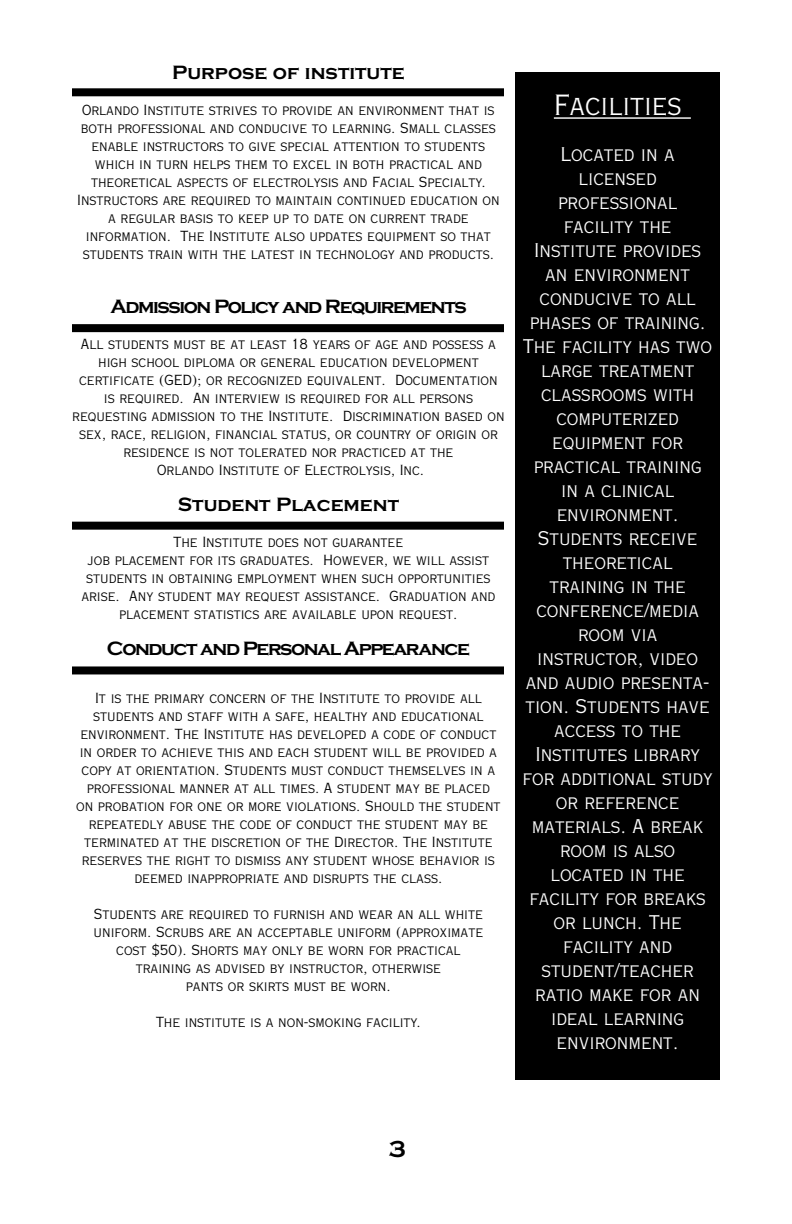
<style>
.page{position:relative;width:792px;height:1224px;background:#fff}
.page>*{position:absolute;margin:0;border:0;box-sizing:border-box;transform-origin:0 0}
.t1{font:28px "Copperplate Twenty Nine AB";color:#fff}
.t2{font:700 24px "Copperplate Gothic";color:#000}
.t3{font:700 20px "Copperplate Gothic";letter-spacing:-.07em;color:#000}
.t4{font:700 20px "Copperplate Gothic";color:#000}
.t5{font:19px/24px "Copperplate Twenty Nine AB";color:#fff;text-align:center}
.t6{font:14px/18px "Copperplate Twenty Nine AB";color:#000;text-align:center}
</style>
<div class="page">
<div style="left:515px;top:72px;width:205px;height:1008px;background:#000"></div>
<hr style="left:554px;top:117px;width:137px;height:2px;background:#fff">
<div style="left:72px;top:88px;width:432px;height:8px;background:#000"></div>
<div style="left:72px;top:324px;width:432px;height:8px;background:#000"></div>
<div style="left:72px;top:666px;width:432px;height:8px;background:#000"></div>
<div style="left:72px;top:522px;width:432px;height:8px;background:#000"></div>
<h3 class="t4" style="left:172px;top:61px;width:234px">Purpose of institute</h3>
<p class="t6" style="left:77px;top:103px;width:424px">Orlando Institute strives to provide an environment that is both professional and conducive to learning. Small classes enable instructors to give special attention to students which in turn helps them to excel in both practical and theoretical aspects of electrolysis and Facial Specialty.<br>Instructors are required to maintain continued education on a regular basis to keep up to date on current trade information. The Institute also updates equipment so that students train with the latest in technology and products.</p>
<h3 class="t3" style="left:110px;top:295px;width:358px">Admission Policy and Requirements</h3>
<p class="t6" style="left:72px;top:337px;width:434px">All students must be at least 18 years of age and possess a high school diploma or general education development certificate (GED); or recognized equivalent. Documentation is required. An interview is required for all persons requesting admission to the Institute. Discrimination based on sex, race, religion, financial status, or country of origin or residence is not tolerated nor practiced at the<br>Orlando Institute of Electrolysis, Inc.</p>
<h3 class="t4" style="left:178px;top:493px;width:223px">Student Placement</h3>
<p class="t6" style="left:81px;top:535px;width:416px">The Institute does not guarantee<br>job placement for its graduates. However, we will assist students in obtaining employment when such opportunities arise. Any student may request assistance. Graduation and placement statistics are available upon request.</p>
<h3 class="t3" style="left:107px;top:637px;width:364px">Conduct and Personal Appearance</h3>
<p class="t6" style="left:76px;top:691px;width:426px">It is the primary concern of the Institute to provide all students and staff with a safe, healthy and educational environment. The Institute has developed a code of conduct in order to achieve this and each student will be provided a copy at orientation. Students must conduct themselves in a professional manner at all times. A student may be placed<br>on probation for one or more violations. Should the student repeatedly abuse the code of conduct the student may be terminated at the discretion of the Director. The Institute reserves the right to dismiss any student whose behavior is deemed inappropriate and disrupts the class.</p>
<p class="t6" style="left:94px;top:907px;width:391px">Students are required to furnish and wear an all white uniform. Scrubs are an acceptable uniform (approximate cost $50). Shorts may only be worn for practical training as advised by instructor, otherwise<br>pants or skirts must be worn.</p>
<p class="t6" style="left:156px;top:1015px;width:266px">The institute is a non-smoking facility.</p>
<h1 class="t1" style="left:554px;top:95px;width:129px">Facilities</h1>
<p class="t5" style="left:523px;top:144px;width:192px">Located in a licensed professional facility the<br>Institute provides an environment conducive to all phases of training.<br>The facility has two large treatment classrooms with computerized equipment for practical training<br>in a clinical environment.<br>Students receive theoretical<br>training in the conference/media room via<br>instructor, video and audio presenta&shy;tion. Students have access to the<br>Institutes library for additional study or reference materials. A break room is also located in the facility for breaks or lunch. The facility and student/teacher ratio make for an ideal learning environment.</p>
<h2 class="t2" style="left:389px;top:1135px;width:19px">3</h2>
</div>
